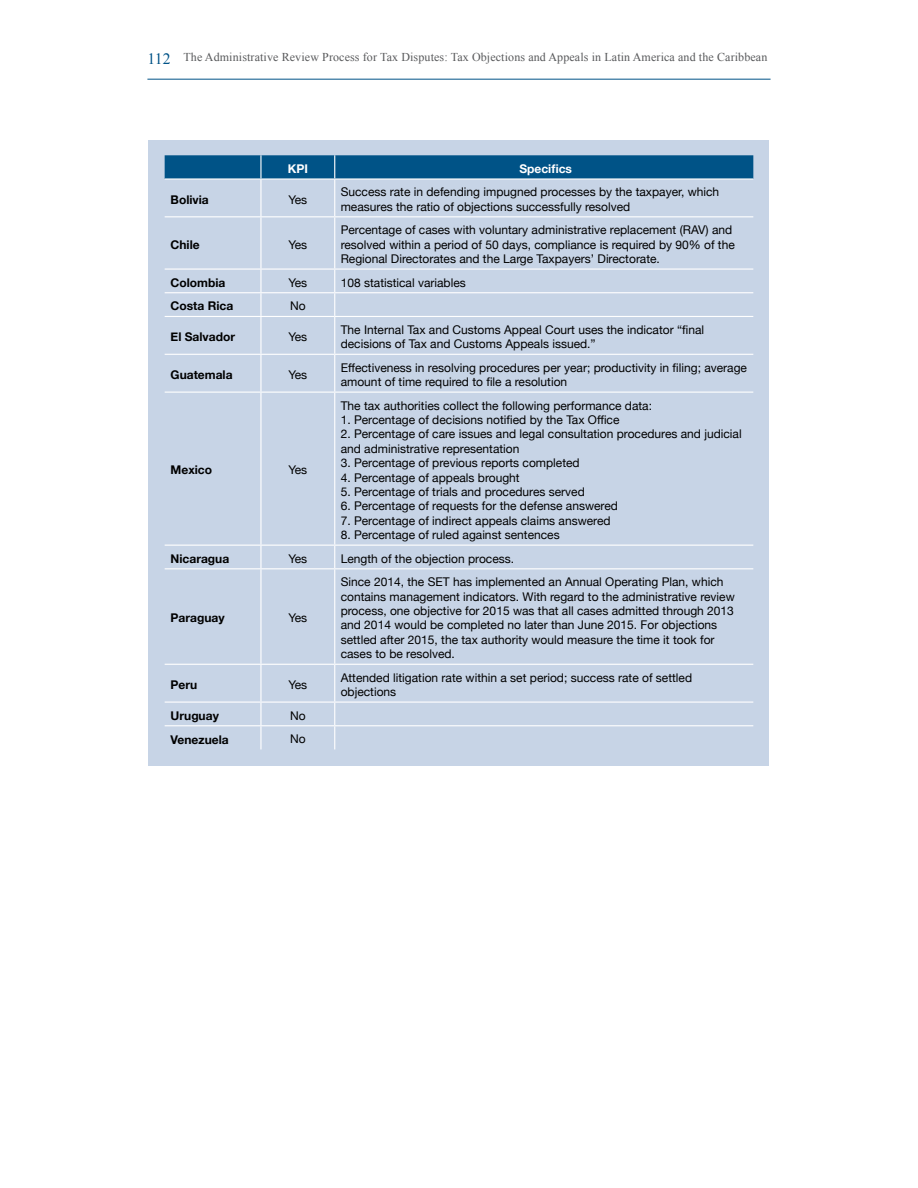
<style>
.page{position:relative;width:918px;height:1188px;background:#fff}
.page>*{position:absolute;margin:0;border:0;box-sizing:border-box;transform-origin:0 0}
.t1{font:12px/14.4px "Helvetica Neue";color:#000}
.t2{font:12px "Times New Roman";letter-spacing:.01em;color:#58595b}
.t3{font:700 12px "Helvetica Neue";color:#000}
.t4{font:700 12px "Helvetica Neue";color:#fff}
.s1{font-size:15.75px;color:#005387}
</style>
<div class="page">
<hr style="left:147px;top:79px;width:624px;height:1px;background:#005387">
<div style="left:149px;top:140px;width:620px;height:625px;background:#c7d4e6"></div>
<div style="left:165px;top:155px;width:588px;height:23px;background:#005387"></div>
<hr style="left:260px;top:180px;width:2px;height:36px;background:#fff">
<hr style="left:334px;top:180px;width:1px;height:36px;background:#fff">
<hr style="left:165px;top:216px;width:96px;height:1px;background:#fff">
<hr style="left:261px;top:216px;width:74px;height:1px;background:#fff">
<hr style="left:260px;top:217px;width:2px;height:52px;background:#fff">
<hr style="left:335px;top:216px;width:418px;height:1px;background:#fff">
<hr style="left:334px;top:217px;width:1px;height:52px;background:#fff">
<hr style="left:165px;top:269px;width:96px;height:1px;background:#fff">
<hr style="left:261px;top:269px;width:74px;height:1px;background:#fff">
<hr style="left:260px;top:270px;width:2px;height:22px;background:#fff">
<hr style="left:335px;top:269px;width:418px;height:1px;background:#fff">
<hr style="left:165px;top:292px;width:96px;height:1px;background:#fff">
<hr style="left:261px;top:292px;width:74px;height:1px;background:#fff">
<hr style="left:260px;top:293px;width:2px;height:23px;background:#fff">
<hr style="left:335px;top:292px;width:418px;height:1px;background:#fff">
<svg style="left:334px;top:270px;width:1px;height:46px"></svg>
<hr style="left:165px;top:316px;width:96px;height:1px;background:#fff">
<hr style="left:261px;top:316px;width:74px;height:1px;background:#fff">
<hr style="left:260px;top:317px;width:2px;height:37px;background:#fff">
<hr style="left:335px;top:316px;width:418px;height:1px;background:#fff">
<hr style="left:334px;top:317px;width:1px;height:37px;background:#fff">
<hr style="left:165px;top:354px;width:96px;height:1px;background:#fff">
<hr style="left:261px;top:354px;width:74px;height:1px;background:#fff">
<hr style="left:260px;top:355px;width:2px;height:37px;background:#fff">
<hr style="left:335px;top:354px;width:418px;height:1px;background:#fff">
<hr style="left:334px;top:355px;width:1px;height:37px;background:#fff">
<hr style="left:165px;top:392px;width:96px;height:1px;background:#fff">
<hr style="left:261px;top:392px;width:74px;height:1px;background:#fff">
<hr style="left:260px;top:393px;width:2px;height:152px;background:#fff">
<hr style="left:335px;top:392px;width:418px;height:1px;background:#fff">
<hr style="left:334px;top:393px;width:1px;height:152px;background:#fff">
<hr style="left:165px;top:545px;width:96px;height:1px;background:#fff">
<hr style="left:261px;top:545px;width:74px;height:1px;background:#fff">
<hr style="left:260px;top:546px;width:2px;height:22px;background:#fff">
<hr style="left:335px;top:545px;width:418px;height:1px;background:#fff">
<svg style="left:334px;top:546px;width:1px;height:22px"></svg>
<hr style="left:165px;top:568px;width:96px;height:1px;background:#fff">
<hr style="left:261px;top:568px;width:74px;height:1px;background:#fff">
<hr style="left:260px;top:569px;width:2px;height:95px;background:#fff">
<hr style="left:335px;top:568px;width:418px;height:1px;background:#fff">
<hr style="left:334px;top:569px;width:1px;height:95px;background:#fff">
<hr style="left:165px;top:664px;width:96px;height:1px;background:#fff">
<hr style="left:261px;top:664px;width:74px;height:1px;background:#fff">
<hr style="left:260px;top:665px;width:2px;height:37px;background:#fff">
<hr style="left:335px;top:664px;width:418px;height:1px;background:#fff">
<hr style="left:334px;top:665px;width:1px;height:37px;background:#fff">
<hr style="left:165px;top:702px;width:96px;height:1px;background:#fff">
<hr style="left:261px;top:702px;width:74px;height:1px;background:#fff">
<hr style="left:260px;top:703px;width:2px;height:22px;background:#fff">
<hr style="left:335px;top:702px;width:418px;height:1px;background:#fff">
<hr style="left:165px;top:725px;width:96px;height:1px;background:#fff">
<hr style="left:261px;top:725px;width:74px;height:1px;background:#fff">
<hr style="left:260px;top:726px;width:2px;height:23px;background:#fff">
<hr style="left:335px;top:725px;width:418px;height:1px;background:#fff">
<svg style="left:334px;top:703px;width:1px;height:46px"></svg>
<hr style="left:165px;top:178px;width:96px;height:2px;background:#fff">
<hr style="left:261px;top:178px;width:74px;height:2px;background:#fff">
<hr style="left:335px;top:178px;width:418px;height:2px;background:#fff">
<p class="t2" style="left:147px;top:49px;width:621px"><span class="s1">112</span> The Administrative Review Process for Tax Disputes: Tax Objections and Appeals in Latin America and the Caribbean</p>
<p class="t4" style="left:288px;top:159px;width:22px">KPI</p>
<p class="t4" style="left:519px;top:159px;width:54px">Specifics</p>
<p class="t3" style="left:171px;top:190px;width:40px">Bolivia</p>
<p class="t1" style="left:288px;top:193px;width:20px">Yes</p>
<p class="t1" style="left:341px;top:186px;width:380px">Success rate in defending impugned processes by the taxpayer, which measures the ratio of objections successfully resolved</p>
<p class="t3" style="left:171px;top:235px;width:31px">Chile</p>
<p class="t1" style="left:288px;top:238px;width:20px">Yes</p>
<p class="t1" style="left:341px;top:223px;width:396px">Percentage of cases with voluntary administrative replacement (RAV) and resolved within a period of 50 days, compliance is required by 90% of the<br>Regional Directorates and the Large Taxpayers’ Directorate.</p>
<p class="t3" style="left:171px;top:273px;width:56px">Colombia</p>
<p class="t1" style="left:288px;top:276px;width:20px">Yes</p>
<p class="t1" style="left:341px;top:276px;width:127px">108 statistical variables</p>
<p class="t3" style="left:171px;top:297px;width:64px">Costa Rica</p>
<p class="t1" style="left:290px;top:300px;width:17px">No</p>
<p class="t3" style="left:171px;top:328px;width:66px">El Salvador</p>
<p class="t1" style="left:288px;top:330px;width:20px">Yes</p>
<p class="t1" style="left:341px;top:323px;width:365px">The Internal Tax and Customs Appeal Court uses the indicator “final decisions of Tax and Customs Appeals issued.”</p>
<p class="t3" style="left:171px;top:365px;width:63px">Guatemala</p>
<p class="t1" style="left:288px;top:368px;width:20px">Yes</p>
<p class="t1" style="left:341px;top:361px;width:408px">Effectiveness in resolving procedures per year; productivity in filing; average amount of time required to file a resolution</p>
<p class="t3" style="left:171px;top:461px;width:43px">Mexico</p>
<p class="t1" style="left:288px;top:464px;width:20px">Yes</p>
<p class="t1" style="left:341px;top:399px;width:313px">The tax authorities collect the following performance data:</p>
<p class="t1" style="left:341px;top:413px;width:280px">1. Percentage of decisions notified by the Tax Office</p>
<p class="t1" style="left:341px;top:428px;width:402px">2. Percentage of care issues and legal consultation procedures and judicial and administrative representation</p>
<p class="t1" style="left:341px;top:456px;width:240px">3. Percentage of previous reports completed</p>
<p class="t1" style="left:341px;top:471px;width:180px">4. Percentage of appeals brought</p>
<p class="t1" style="left:341px;top:485px;width:246px">5. Percentage of trials and procedures served</p>
<p class="t1" style="left:341px;top:500px;width:279px">6. Percentage of requests for the defense answered</p>
<p class="t1" style="left:341px;top:514px;width:271px">7. Percentage of indirect appeals claims answered</p>
<p class="t1" style="left:341px;top:528px;width:220px">8. Percentage of ruled against sentences</p>
<p class="t3" style="left:171px;top:549px;width:60px">Nicaragua</p>
<p class="t1" style="left:288px;top:552px;width:20px">Yes</p>
<p class="t1" style="left:341px;top:552px;width:175px">Length of the objection process.</p>
<p class="t3" style="left:171px;top:609px;width:56px">Paraguay</p>
<p class="t1" style="left:288px;top:612px;width:20px">Yes</p>
<p class="t1" style="left:341px;top:576px;width:396px">Since 2014, the SET has implemented an Annual Operating Plan, which contains management indicators. With regard to the administrative review process, one objective for 2015 was that all cases admitted through 2013 and 2014 would be completed no later than June 2015. For objections settled after 2015, the tax authority would measure the time it took for cases to be resolved.</p>
<p class="t3" style="left:171px;top:675px;width:28px">Peru</p>
<p class="t1" style="left:288px;top:678px;width:20px">Yes</p>
<p class="t1" style="left:341px;top:671px;width:353px">Attended litigation rate within a set period; success rate of settled objections</p>
<p class="t3" style="left:171px;top:706px;width:50px">Uruguay</p>
<p class="t1" style="left:290px;top:709px;width:17px">No</p>
<p class="t3" style="left:171px;top:730px;width:60px">Venezuela</p>
<p class="t1" style="left:290px;top:733px;width:17px">No</p>
</div>
